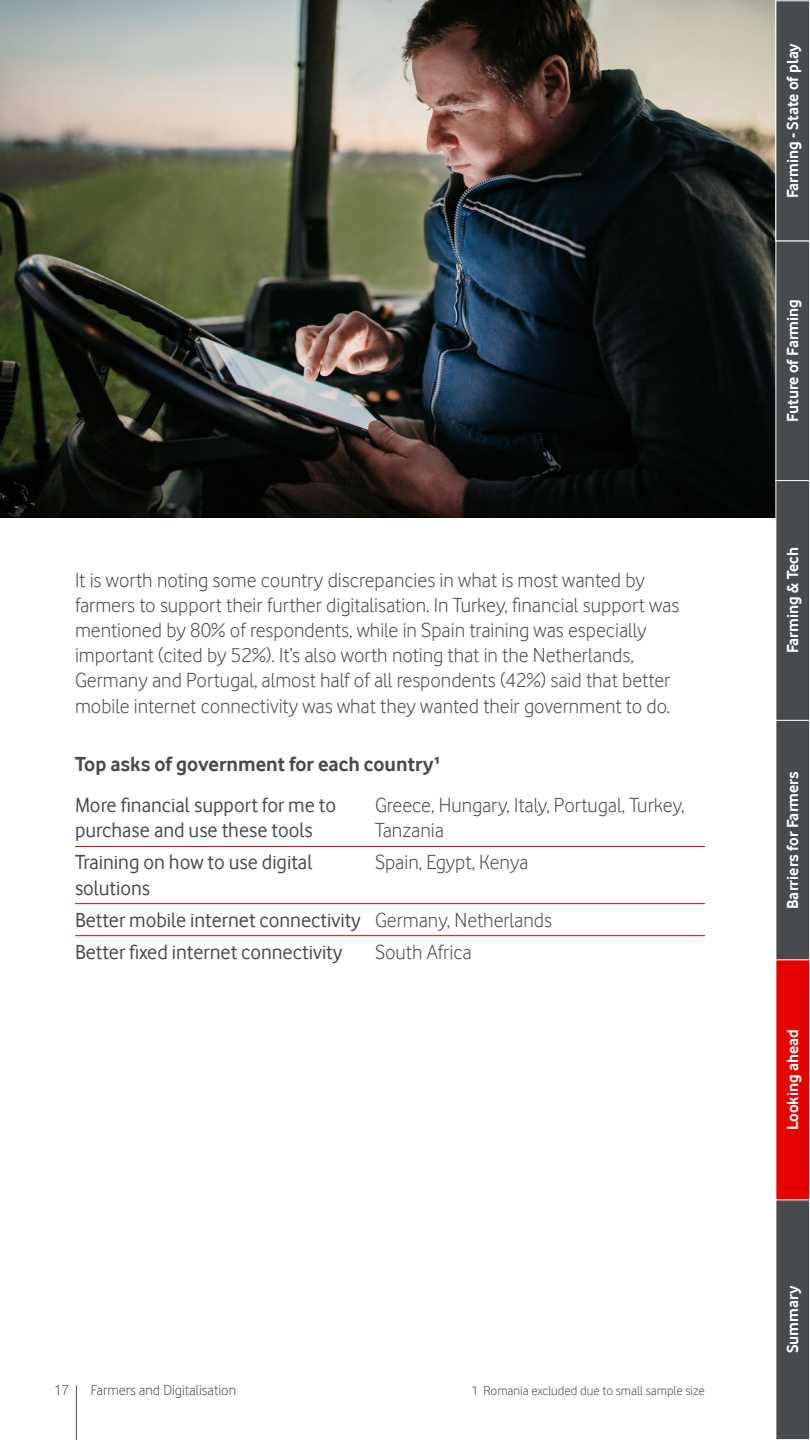
<style>
.page{position:relative;width:810px;height:1440px;background:#fff}
.page>*{position:absolute;margin:0;border:0;box-sizing:border-box;transform-origin:0 0}
.LARGE_BODY_28pt{font:21px/25.2px "Vodafone Lt";color:#484b4d}
.LARGE_BODY_28pt-2{font:21px/25.2px "Vodafone Rg";color:#484b4d}
.FIGURE_28pt{font:700 21px "Vodafone Rg";color:#484b4d}
.LARGE_BODY_28pt-3{font:700 16.5px "Vodafone Rg";color:#fff}
.t1{font:15px "Vodafone Lt";color:#484b4d}
.LARGE_BODY_28pt-4{font:13.5px "Vodafone Lt";color:#484b4d}
</style>
<div class="page">
<hr style="left:75px;top:846px;width:300px;height:1px;background:#e60000">
<hr style="left:375px;top:846px;width:330px;height:1px;background:#e60000">
<hr style="left:75px;top:903px;width:300px;height:1px;background:#e60000">
<hr style="left:375px;top:903px;width:330px;height:1px;background:#e60000">
<hr style="left:75px;top:935px;width:300px;height:1px;background:#e60000">
<hr style="left:375px;top:935px;width:330px;height:1px;background:#e60000">
<img style="left:0;top:0;width:775px;height:517px">
<div style="left:776px;top:720px;width:34px;height:240px;background:#484b4d"></div>
<div style="left:775px;top:720px;width:35px;height:240px;border:1px solid #fff"></div>
<div style="left:776px;top:480px;width:34px;height:240px;background:#484b4d"></div>
<div style="left:775px;top:480px;width:35px;height:241px;border:1px solid #fff"></div>
<div style="left:776px;top:241px;width:34px;height:240px;background:#484b4d"></div>
<div style="left:775px;top:240px;width:35px;height:241px;border:1px solid #fff"></div>
<hr style="left:76px;top:1386px;width:1px;height:54px;background:#484b4d">
<div style="left:776px;top:1200px;width:34px;height:240px;background:#484b4d"></div>
<div style="left:775px;top:1199px;width:35px;height:241px;border:1px solid #fff"></div>
<div style="left:776px;top:960px;width:34px;height:240px;background:#e60000"></div>
<div style="left:775px;top:959px;width:35px;height:241px;border:1px solid #fff"></div>
<div style="left:776px;top:1px;width:34px;height:240px;background:#484b4d"></div>
<div style="left:775px;top:0;width:35px;height:241px;border:1px solid #fff"></div>
<p class="LARGE_BODY_28pt" style="left:75px;top:567px;width:606px">It is worth noting some country discrepancies in what is most wanted by farmers to support their further digitalisation. In Turkey, financial support was mentioned by 80% of respondents, while in Spain training was especially important (cited by 52%). It’s also worth noting that in the Netherlands, Germany and Portugal, almost half of all respondents (42%) said that better mobile internet connectivity was what they wanted their government to do.</p>
<p class="FIGURE_28pt" style="left:75px;top:752px;width:366px">Top asks of government for each country¹</p>
<p class="LARGE_BODY_28pt-2" style="left:75px;top:793px;width:263px">More financial support for me to purchase and use these tools</p>
<p class="LARGE_BODY_28pt" style="left:375px;top:792px;width:311px">Greece, Hungary, Italy, Portugal, Turkey,<br>Tanzania</p>
<p class="LARGE_BODY_28pt-2" style="left:75px;top:850px;width:239px">Training on how to use digital solutions</p>
<p class="LARGE_BODY_28pt" style="left:375px;top:850px;width:155px">Spain, Egypt, Kenya</p>
<p class="LARGE_BODY_28pt-2" style="left:75px;top:907px;width:287px">Better mobile internet connectivity</p>
<p class="LARGE_BODY_28pt" style="left:375px;top:907px;width:179px">Germany, Netherlands</p>
<p class="LARGE_BODY_28pt-2" style="left:75px;top:939px;width:269px">Better fixed internet connectivity</p>
<p class="LARGE_BODY_28pt" style="left:375px;top:939px;width:98px">South Africa</p>
<p class="t1" style="left:54px;top:1381px;width:17px">17</p>
<p class="t1" style="left:91px;top:1381px;width:147px">Farmers and Digitalisation</p>
<p class="LARGE_BODY_28pt-4" style="left:472px;top:1383px;width:235px">1 Romania excluded due to small sample size</p>
<p class="LARGE_BODY_28pt-3" style="left:783px;top:198px;width:156px;rotate:-90deg">Farming - State of play</p>
<p class="LARGE_BODY_28pt-3" style="left:783px;top:422px;width:125px;rotate:-90deg">Future of Farming</p>
<p class="LARGE_BODY_28pt-3" style="left:783px;top:653px;width:108px;rotate:-90deg">Farming &amp; Tech</p>
<p class="LARGE_BODY_28pt-3" style="left:783px;top:909px;width:139px;rotate:-90deg">Barriers for Farmers</p>
<p class="LARGE_BODY_28pt-3" style="left:783px;top:1130px;width:103px;rotate:-90deg">Looking ahead</p>
<p class="LARGE_BODY_28pt-3" style="left:783px;top:1353px;width:69px;rotate:-90deg">Summary</p>
</div>
